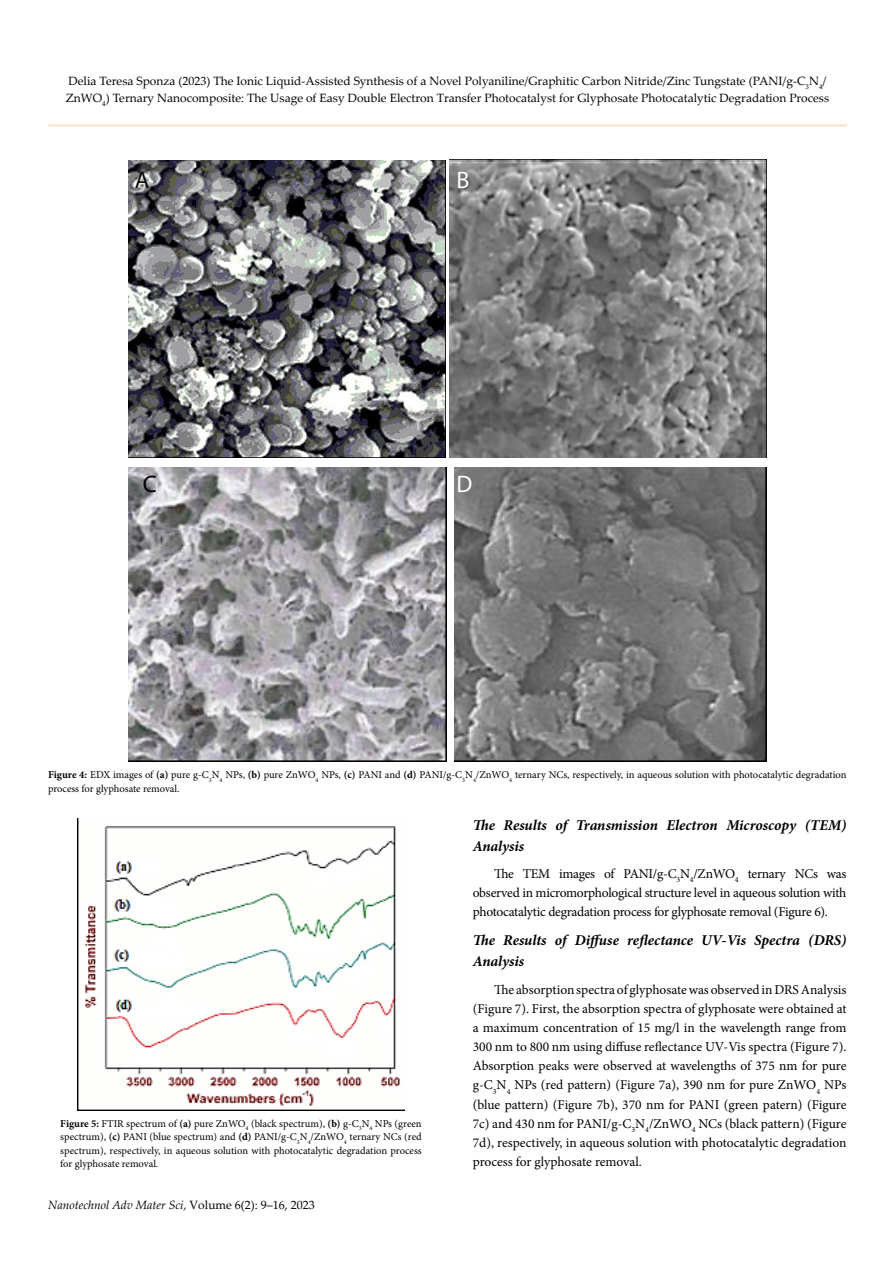
<style>
.page{position:relative;width:893px;height:1263px;background:#fff}
.page>*{position:absolute;margin:0;border:0;box-sizing:border-box;transform-origin:0 0}
.t1{font:24px "Myriad Pro";color:#fff}
.t2{font:24px "Myriad Pro";color:#0a0909}
.t3{font:24px "Myriad Pro";color:#000}
.t4{font:italic 700 15px/21px "Minion Pro";letter-spacing:-.005em;color:#000}
.t5{font:13.5px/19px "Minion Pro";letter-spacing:-.015em;color:#000;text-align:justify}
.t6{font:12px/17px "Palatino Linotype";color:#000}
.t7{font:italic 12px "Palatino Linotype";color:#000}
.t8{font:10.5px/13.5px "Minion Pro";color:#000}
.s1{font-weight:700}
.s2{font-style:normal}
</style>
<div class="page">
<hr style="left:48px;top:125px;width:799px;height:1px;background:#f7dfc8">
<img style="left:128px;top:160px;width:317px;height:297px">
<img style="left:450px;top:159px;width:316px;height:299px">
<img style="left:128px;top:467px;width:319px;height:295px">
<img style="left:454px;top:467px;width:312px;height:295px">
<img style="left:77px;top:818px;width:328px;height:293px">
<p class="t6" style="left:66px;top:72px;width:765px">Delia Teresa Sponza (2023) The Ionic Liquid-Assisted Synthesis of a Novel Polyaniline/Graphitic Carbon Nitride/Zinc Tungstate (PANI/g-C<sub>3</sub>N<sub>4</sub>/<br>ZnWO<sub>4</sub>) Ternary Nanocomposite: The Usage of Easy Double Electron Transfer Photocatalyst for Glyphosate Photocatalytic Degradation Process</p>
<h1 class="t2" style="left:135px;top:165px;width:16px">A</h1>
<h1 class="t1" style="left:456px;top:165px;width:14px">B</h1>
<h1 class="t3" style="left:143px;top:469px;width:15px">C</h1>
<h1 class="t1" style="left:456px;top:469px;width:17px">D</h1>
<p class="t8" style="left:48px;top:768px;width:800px"><span class="s1">Figure 4:</span> EDX images of <span class="s1">(a)</span> pure g-C<sub>3</sub>N<sub>4</sub> NPs, <span class="s1">(b)</span> pure ZnWO<sub>4</sub> NPs, <span class="s1">(c)</span> PANI and <span class="s1">(d)</span> PANI/g-C<sub>3</sub>N<sub>4</sub>/ZnWO<sub>4</sub> ternary NCs, respectively, in aqueous solution with photocatalytic degradation process for glyphosate removal.</p>
<p class="t8" style="left:60px;top:1117px;width:363px;text-align:justify"><span class="s1">Figure 5:</span> FTIR spectrum of <span class="s1">(a)</span> pure ZnWO<sub>4</sub> (black spectrum), <span class="s1">(b)</span> g-C<sub>3</sub>N<sub>4</sub> NPs (green spectrum), <span class="s1">(c)</span> PANI (blue spectrum) and <span class="s1">(d)</span> PANI/g-C<sub>3</sub>N<sub>4</sub>/ZnWO<sub>4</sub> ternary NCs (red spectrum), respectively, in aqueous solution with photocatalytic degradation process for glyphosate removal.</p>
<p class="t7" style="left:48px;top:1196px;width:268px">Nanotechnol Adv Mater Sci, <span class="s2">Volume 6(2): 9–16, 2023</span></p>
<p class="t4" style="left:473px;top:814px;width:375px">The Results of Transmission Electron Microscopy (TEM)<br>Analysis</p>
<p class="t5" style="left:473px;top:864px;width:375px;text-indent:21px">The TEM images of PANI/g-C<sub>3</sub>N<sub>4</sub>/ZnWO<sub>4</sub> ternary NCs was observed in micromorphological structure level in aqueous solution with photocatalytic degradation process for glyphosate removal (Figure 6).</p>
<p class="t4" style="left:473px;top:930px;width:375px">The Results of Diffuse reflectance UV-Vis Spectra (DRS)<br>Analysis</p>
<p class="t5" style="left:473px;top:980px;width:375px;text-indent:21px">The absorption spectra of glyphosate was observed in DRS Analysis (Figure 7). First, the absorption spectra of glyphosate were obtained at a maximum concentration of 15 mg/l in the wavelength range from 300 nm to 800 nm using diffuse reflectance UV-Vis spectra (Figure 7).<br>Absorption peaks were observed at wavelengths of 375 nm for pure g-C<sub>3</sub>N<sub>4</sub> NPs (red pattern) (Figure 7a), 390 nm for pure ZnWO<sub>4</sub> NPs (blue pattern) (Figure 7b), 370 nm for PANI (green patern) (Figure 7c) and 430 nm for PANI/g-C<sub>3</sub>N<sub>4</sub>/ZnWO<sub>4</sub> NCs (black pattern) (Figure 7d), respectively, in aqueous solution with photocatalytic degradation process for glyphosate removal.</p>
</div>
